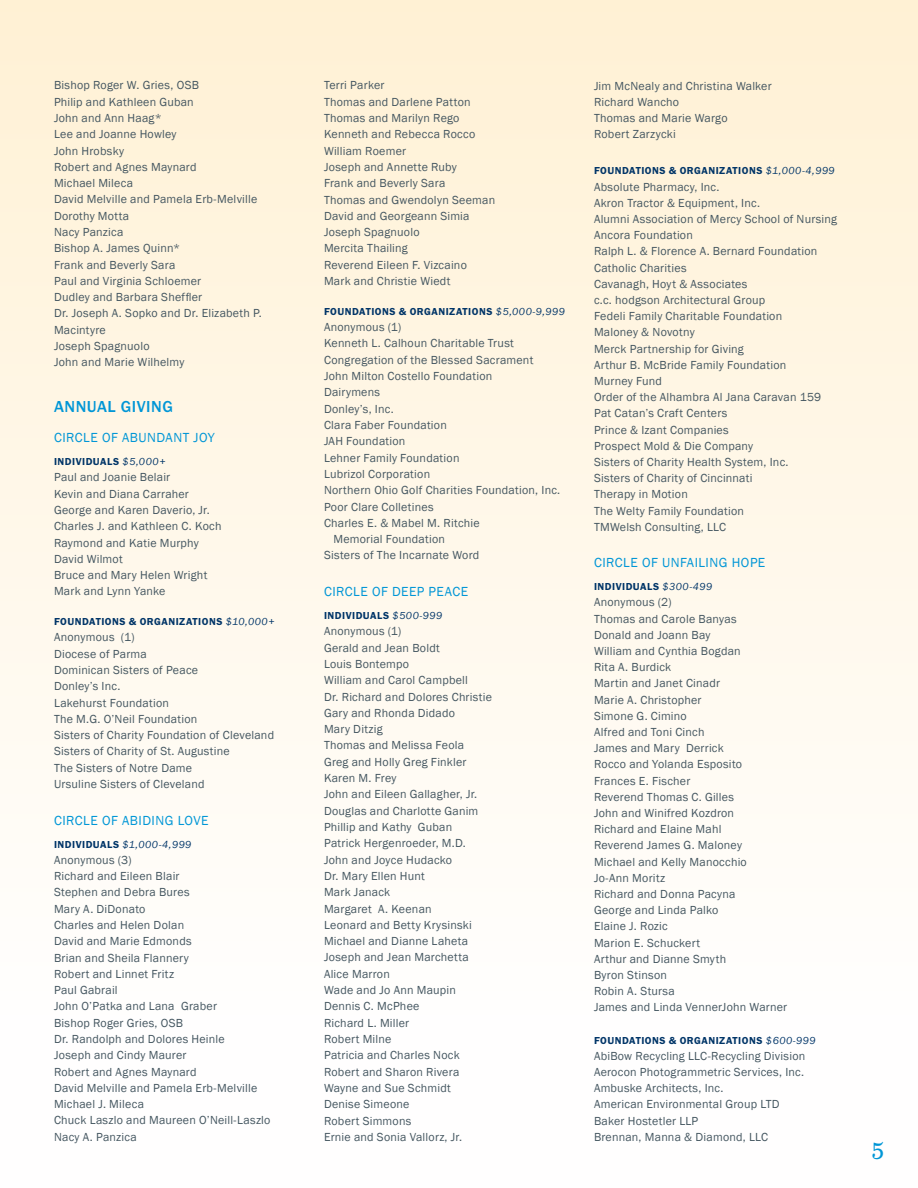
<style>
.page{position:relative;width:918px;height:1188px;background:#fff}
.page>*{position:absolute;margin:0;border:0;box-sizing:border-box;transform-origin:0 0}
.t1{font:24px "Mt.Augustine Roman";color:#0096d6}
.t2{font:500 16.5px "Franklin Gothic Itc T";letter-spacing:.03em;color:#0096d6}
.t3{font:13.5px "Franklin Gothic";letter-spacing:.04em;color:#0096d6}
.t4{font:12px/16.4px "Franklin Gothic";letter-spacing:.02em;color:#455761}
.t5{font:600 10.5px "Franklin Gothic Itc T";letter-spacing:.05em;color:#003568}
.t6{font:italic 10.5px "Franklin Gothic Itc T";letter-spacing:.05em;color:#003568}
.s1{font-weight:400;font-style:italic}
.s2{font-weight:600;font-style:normal}
</style>
<div class="page">
<div style="left:0;top:0;width:918px;height:1188px;background:linear-gradient(to bottom,#fff1d5,#fff)"></div>
<p class="t4" style="left:54px;top:77px;width:209px">Bishop Roger W. Gries, OSB<br>Philip and Kathleen Guban<br>John and Ann Haag*<br>Lee and Joanne Howley<br>John Hrobsky<br>Robert and Agnes Maynard<br>Michael Mileca<br>David Melville and Pamela Erb-Melville<br>Dorothy Motta<br>Nacy Panzica<br>Bishop A. James Quinn*<br>Frank and Beverly Sara<br>Paul and Virginia Schloemer<br>Dudley and Barbara Sheffler<br>Dr. Joseph A. Sopko and Dr. Elizabeth P.<br>Macintyre<br>Joseph Spagnuolo<br>John and Marie Wilhelmy</p>
<h2 class="t2" style="left:54px;top:397px;width:121px">ANNUAL GIVING</h2>
<p class="t3" style="left:54px;top:429px;width:17px">Circle</p>
<p class="t3" style="left:102px;top:429px;width:38px">of Abundant</p>
<p class="t3" style="left:194px;top:429px;width:15px">Joy</p>
<p class="t5" style="left:54px;top:456px;width:113px">INDIVIDUALS <span class="s1">$5,000+</span></p>
<p class="t4" style="left:54px;top:470px;width:169px">Paul and Joanie Belair<br>Kevin and Diana Carraher<br>George and Karen Daverio, Jr.<br>Charles J. and Kathleen C. Koch<br>Raymond and Katie Murphy<br>David Wilmot<br>Bruce and Mary Helen Wright<br>Mark and Lynn Yanke</p>
<p class="t5" style="left:54px;top:616px;width:222px">FOUNDATIONS &amp; ORGANIZATIONS <span class="s1">$10,000+</span></p>
<p class="t4" style="left:54px;top:630px;width:222px">Anonymous (1)<br>Diocese of Parma<br>Dominican Sisters of Peace<br>Donley’s Inc.<br>Lakehurst Foundation<br>The M.G. O’Neil Foundation<br>Sisters of Charity Foundation of Cleveland<br>Sisters of Charity of St. Augustine<br>The Sisters of Notre Dame<br>Ursuline Sisters of Cleveland</p>
<p class="t3" style="left:54px;top:812px;width:17px">Circle</p>
<p class="t3" style="left:102px;top:812px;width:36px">of Abiding</p>
<p class="t3" style="left:178px;top:812px;width:16px">Love</p>
<p class="t6" style="left:54px;top:838px;width:139px"><span class="s2">INDIVIDUALS</span> $1,000-4,999</p>
<p class="t4" style="left:54px;top:852px;width:218px">Anonymous (3)<br>Richard and Eileen Blair<br>Stephen and Debra Bures<br>Mary A. DiDonato<br>Charles and Helen Dolan<br>David and Marie Edmonds<br>Brian and Sheila Flannery<br>Robert and Linnet Fritz<br>Paul Gabrail<br>John O’Patka and Lana Graber<br>Bishop Roger Gries, OSB<br>Dr. Randolph and Dolores Heinle<br>Joseph and Cindy Maurer<br>Robert and Agnes Maynard<br>David Melville and Pamela Erb-Melville<br>Michael J. Mileca<br>Chuck Laszlo and Maureen O’Neill-Laszlo<br>Nacy A. Panzica</p>
<p class="t4" style="left:324px;top:77px;width:173px">Terri Parker<br>Thomas and Darlene Patton<br>Thomas and Marilyn Rego<br>Kenneth and Rebecca Rocco<br>William Roemer<br>Joseph and Annette Ruby<br>Frank and Beverly Sara<br>Thomas and Gwendolyn Seeman<br>David and Georgeann Simia<br>Joseph Spagnuolo<br>Mercita Thailing<br>Reverend Eileen F. Vizcaino<br>Mark and Christie Wiedt</p>
<p class="t5" style="left:324px;top:305px;width:242px">FOUNDATIONS &amp; ORGANIZATIONS <span class="s1">$5,000-9,999</span></p>
<p class="t4" style="left:324px;top:319px;width:79px">Anonymous (1)</p>
<p class="t4" style="left:324px;top:336px;width:191px">Kenneth L. Calhoun Charitable Trust</p>
<p class="t4" style="left:324px;top:352px;width:211px">Congregation of the Blessed Sacrament</p>
<p class="t4" style="left:324px;top:368px;width:170px">John Milton Costello Foundation</p>
<p class="t4" style="left:324px;top:384px;width:58px">Dairymens</p>
<p class="t4" style="left:324px;top:401px;width:71px">Donley’s, Inc.</p>
<p class="t4" style="left:324px;top:417px;width:124px">Clara Faber Foundation</p>
<p class="t4" style="left:324px;top:433px;width:83px">JAH Foundation</p>
<p class="t4" style="left:324px;top:450px;width:137px">Lehner Family Foundation</p>
<p class="t4" style="left:324px;top:466px;width:108px">Lubrizol Corporation</p>
<p class="t4" style="left:324px;top:482px;width:238px">Northern Ohio Golf Charities Foundation, Inc.</p>
<p class="t4" style="left:324px;top:499px;width:111px">Poor Clare Colletines</p>
<p class="t4" style="left:324px;top:515px;width:157px">Charles E. &amp; Mabel M. Ritchie</p>
<p class="t4" style="left:333px;top:531px;width:113px">Memorial Foundation</p>
<p class="t4" style="left:324px;top:548px;width:157px">Sisters of The Incarnate Word</p>
<p class="t3" style="left:324px;top:583px;width:17px">Circle</p>
<p class="t3" style="left:372px;top:583px;width:38px">of Deep</p>
<p class="t3" style="left:429px;top:583px;width:17px">Peace</p>
<p class="t5" style="left:324px;top:609px;width:120px">INDIVIDUALS <span class="s1">$500-999</span></p>
<p class="t4" style="left:324px;top:623px;width:170px">Anonymous (1)<br>Gerald and Jean Boldt<br>Louis Bontempo<br>William and Carol Campbell<br>Dr. Richard and Dolores Christie<br>Gary and Rhonda Didado<br>Mary Ditzig<br>Thomas and Melissa Feola<br>Greg and Holly Greg Finkler<br>Karen M. Frey<br>John and Eileen Gallagher, Jr.<br>Douglas and Charlotte Ganim<br>Phillip and Kathy Guban<br>Patrick Hergenroeder, M.D.<br>John and Joyce Hudacko<br>Dr. Mary Ellen Hunt<br>Mark Janack<br>Margaret A. Keenan<br>Leonard and Betty Krysinski<br>Michael and Dianne Laheta<br>Joseph and Jean Marchetta<br>Alice Marron<br>Wade and Jo Ann Maupin<br>Dennis C. McPhee<br>Richard L. Miller<br>Robert Milne<br>Patricia and Charles Nock<br>Robert and Sharon Rivera<br>Wayne and Sue Schmidt<br>Denise Simeone<br>Robert Simmons<br>Ernie and Sonia Vallorz, Jr.</p>
<p class="t4" style="left:594px;top:78px;width:179px">Jim McNealy and Christina Walker<br>Richard Wancho<br>Thomas and Marie Wargo<br>Robert Zarzycki</p>
<p class="t5" style="left:594px;top:165px;width:242px">FOUNDATIONS &amp; ORGANIZATIONS <span class="s1">$1,000-4,999</span></p>
<p class="t4" style="left:594px;top:179px;width:245px">Absolute Pharmacy, Inc.<br>Akron Tractor &amp; Equipment, Inc.<br>Alumni Association of Mercy School of Nursing<br>Ancora Foundation<br>Ralph L. &amp; Florence A. Bernard Foundation<br>Catholic Charities<br>Cavanagh, Hoyt &amp; Associates<br>c.c. hodgson Architectural Group<br>Fedeli Family Charitable Foundation<br>Maloney &amp; Novotny<br>Merck Partnership for Giving<br>Arthur B. McBride Family Foundation<br>Murney Fund<br>Order of the Alhambra Al Jana Caravan 159<br>Pat Catan’s Craft Centers<br>Prince &amp; Izant Companies<br>Prospect Mold &amp; Die Company<br>Sisters of Charity Health System, Inc.<br>Sisters of Charity of Cincinnati<br>Therapy in Motion<br>The Welty Family Foundation<br>TMWelsh Consulting, LLC</p>
<p class="t3" style="left:594px;top:554px;width:17px">Circle</p>
<p class="t3" style="left:642px;top:554px;width:37px">of Unfailing</p>
<p class="t3" style="left:732px;top:554px;width:19px">Hope</p>
<p class="t5" style="left:594px;top:580px;width:120px">INDIVIDUALS <span class="s1">$300-499</span></p>
<p class="t4" style="left:594px;top:594px;width:195px">Anonymous (2)<br>Thomas and Carole Banyas<br>Donald and Joann Bay<br>William and Cynthia Bogdan<br>Rita A. Burdick<br>Martin and Janet Cinadr<br>Marie A. Christopher<br>Simone G. Cimino<br>Alfred and Toni Cinch<br>James and Mary Derrick<br>Rocco and Yolanda Esposito<br>Frances E. Fischer<br>Reverend Thomas C. Gilles<br>John and Winifred Kozdron<br>Richard and Elaine Mahl<br>Reverend James G. Maloney<br>Michael and Kelly Manocchio<br>Jo-Ann Moritz<br>Richard and Donna Pacyna<br>George and Linda Palko<br>Elaine J. Rozic<br>Marion E. Schuckert<br>Arthur and Dianne Smyth<br>Byron Stinson<br>Robin A. Stursa<br>James and Linda VennerJohn Warner</p>
<p class="t5" style="left:594px;top:1034px;width:223px">FOUNDATIONS &amp; ORGANIZATIONS <span class="s1">$600-999</span></p>
<p class="t4" style="left:594px;top:1048px;width:213px">AbiBow Recycling LLC-Recycling Division<br>Aerocon Photogrammetric Services, Inc.<br>Ambuske Architects, Inc.<br>American Environmental Group LTD<br>Baker Hostetler LLP<br>Brennan, Manna &amp; Diamond, LLC</p>
<h1 class="t1" style="left:872px;top:1138px;width:14px">5</h1>
</div>
